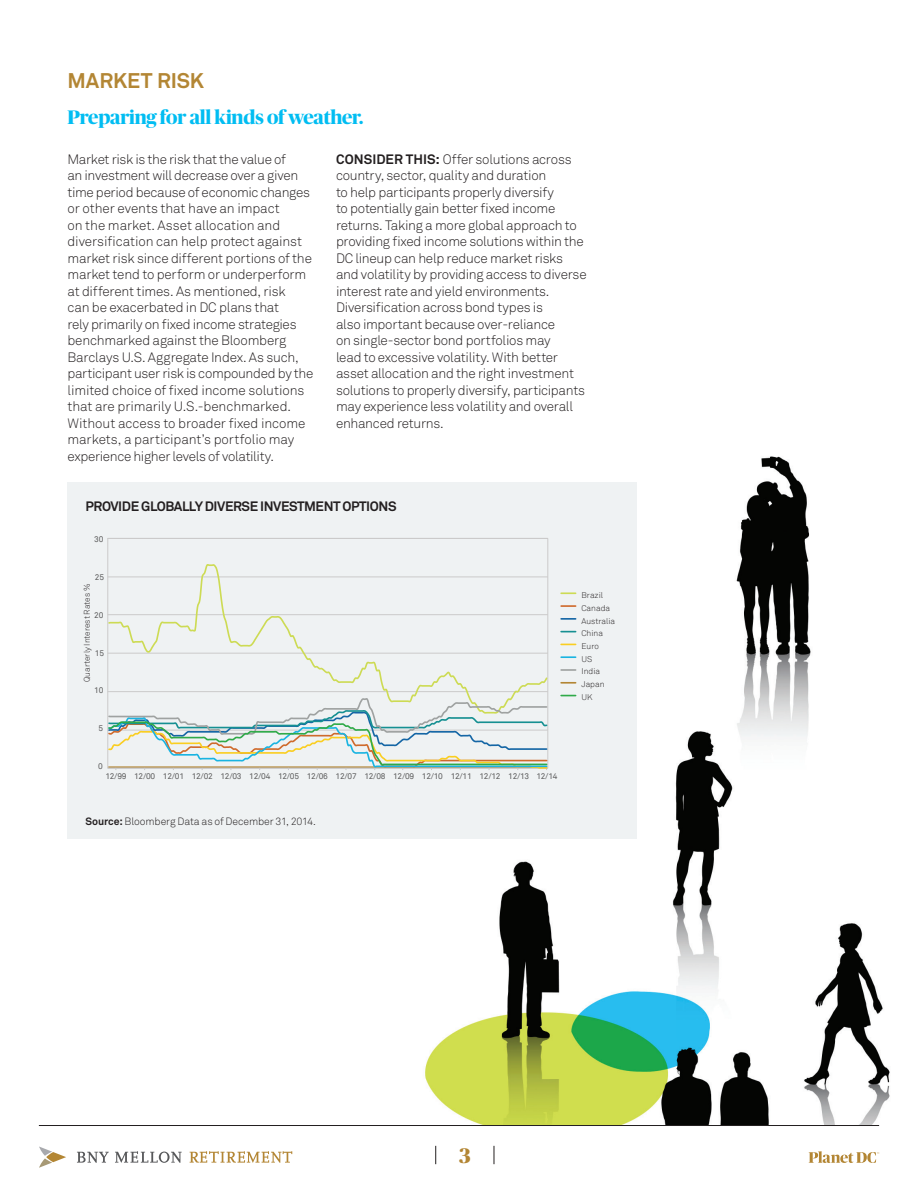
<style>
.page{position:relative;width:918px;height:1188px;background:#fff}
.page>*{position:absolute;margin:0;border:0;box-sizing:border-box;transform-origin:0 0}
.heads{font:700 21px "Akkurat Pro";letter-spacing:-.005em;color:#b38634}
.t1{font:700 21px "Publico Banner";color:#b38634}
.Publico_Subs{font:700 19.5px "Publico Banner";letter-spacing:-.01em;color:#01bdf2}
.Body_Copy_9_11{font:13.5px/16.5px "Akkurat Light Pro";letter-spacing:-.02em;color:#231f20}
.Subhead{font:700 13.5px "Akkurat Pro";letter-spacing:-.03em;color:#231f20}
.Footnote_Disclosure{font:10.5px "Akkurat Light Pro";letter-spacing:-.01em;color:#231f20}
.t2{font:8.25px "Akkurat Pro TT";letter-spacing:-.03em;color:#5a5a5a}
.t3{font:300 8.25px/12.6px "Akkurat Pro TT";color:#231f20}
.s1{font-family:"Akkurat Pro";font-weight:700}
</style>
<div class="page">
<img style="left:425px;top:456px;width:465px;height:669px">
<svg style="left:809px;top:1151px;width:70px;height:12px"></svg>
<svg style="left:77px;top:1151px;width:105px;height:12px"></svg>
<svg style="left:39px;top:1147px;width:27px;height:21px"></svg>
<svg style="left:190px;top:1151px;width:102px;height:12px"></svg>
<div style="left:68px;top:482px;width:569px;height:357px;background:#eff2f3"></div>
<svg style="left:561px;top:682px;width:15px;height:2px"></svg>
<svg style="left:108px;top:562px;width:440px;height:134px"></svg>
<svg style="left:108px;top:696px;width:440px;height:74px"></svg>
<svg style="left:561px;top:592px;width:15px;height:2px"></svg>
<svg style="left:561px;top:605px;width:15px;height:2px"></svg>
<svg style="left:561px;top:618px;width:15px;height:2px"></svg>
<svg style="left:561px;top:631px;width:15px;height:1px"></svg>
<svg style="left:561px;top:644px;width:15px;height:1px"></svg>
<svg style="left:561px;top:656px;width:15px;height:2px"></svg>
<svg style="left:561px;top:669px;width:15px;height:2px"></svg>
<svg style="left:561px;top:695px;width:15px;height:1px"></svg>
<svg style="left:435px;top:1146px;width:1px;height:18px"></svg>
<svg style="left:494px;top:1146px;width:1px;height:18px"></svg>
<hr style="left:39px;top:1125px;width:840px;height:1px;background:#231f20">
<p class="heads" style="left:68px;top:68px;width:138px">MARKET RISK</p>
<p class="Publico_Subs" style="left:68px;top:104px;width:298px">Preparing for all kinds of weather.</p>
<p class="Body_Copy_9_11" style="left:68px;top:151px;width:247px">Market risk is the risk that the value of<br>an investment will decrease over a given time period because of economic changes or other events that have an impact<br>on the market. Asset allocation and diversification can help protect against market risk since different portions of the market tend to perform or underperform at different times. As mentioned, risk<br>can be exacerbated in DC plans that<br>rely primarily on fixed income strategies benchmarked against the Bloomberg Barclays U.S. Aggregate Index. As such, participant user risk is compounded by the limited choice of fixed income solutions that are primarily U.S.-benchmarked.<br>Without access to broader fixed income markets, a participant’s portfolio may experience higher levels of volatility.</p>
<p class="Body_Copy_9_11" style="left:336px;top:151px;width:252px"><span class="s1">CONSIDER THIS:</span> Offer solutions across country, sector, quality and duration<br>to help participants properly diversify<br>to potentially gain better fixed income returns. Taking a more global approach to providing fixed income solutions within the DC lineup can help reduce market risks and volatility by providing access to diverse interest rate and yield environments.<br>Diversification across bond types is<br>also important because over-reliance<br>on single-sector bond portfolios may<br>lead to excessive volatility. With better asset allocation and the right investment solutions to properly diversify, participants may experience less volatility and overall enhanced returns.</p>
<p class="Subhead" style="left:86px;top:498px;width:313px">PROVIDE GLOBALLY DIVERSE INVESTMENT OPTIONS</p>
<p class="t2" style="left:94px;top:534px;width:11px">30</p>
<p class="t2" style="left:95px;top:572px;width:11px">25</p>
<p class="t3" style="left:81px;top:682px;width:100px;rotate:-90deg">Quarterly Interest Rates %</p>
<p class="t3" style="left:582px;top:589px;width:35px">Brazil<br>Canada<br>Australia<br>China<br>Euro<br>US<br>India<br>Japan<br>UK</p>
<p class="t2" style="left:94px;top:610px;width:11px">20</p>
<p class="t2" style="left:95px;top:648px;width:11px">15</p>
<p class="t2" style="left:94px;top:686px;width:11px">10</p>
<p class="t2" style="left:98px;top:724px;width:6px">5</p>
<p class="t2" style="left:98px;top:761px;width:6px">0</p>
<p class="t2" style="left:105px;top:772px;width:454px">12/99 12/00 12/01 12/02 12/03 12/04 12/05 12/06 12/07 12/08 12/09 12/10 12/11 12/12 12/13 12/14</p>
<p class="Footnote_Disclosure" style="left:86px;top:815px;width:232px"><span class="s1">Source:</span> Bloomberg Data as of December 31, 2014.</p>
<h1 class="t1" style="left:459px;top:1140px;width:13px">3</h1>
</div>
